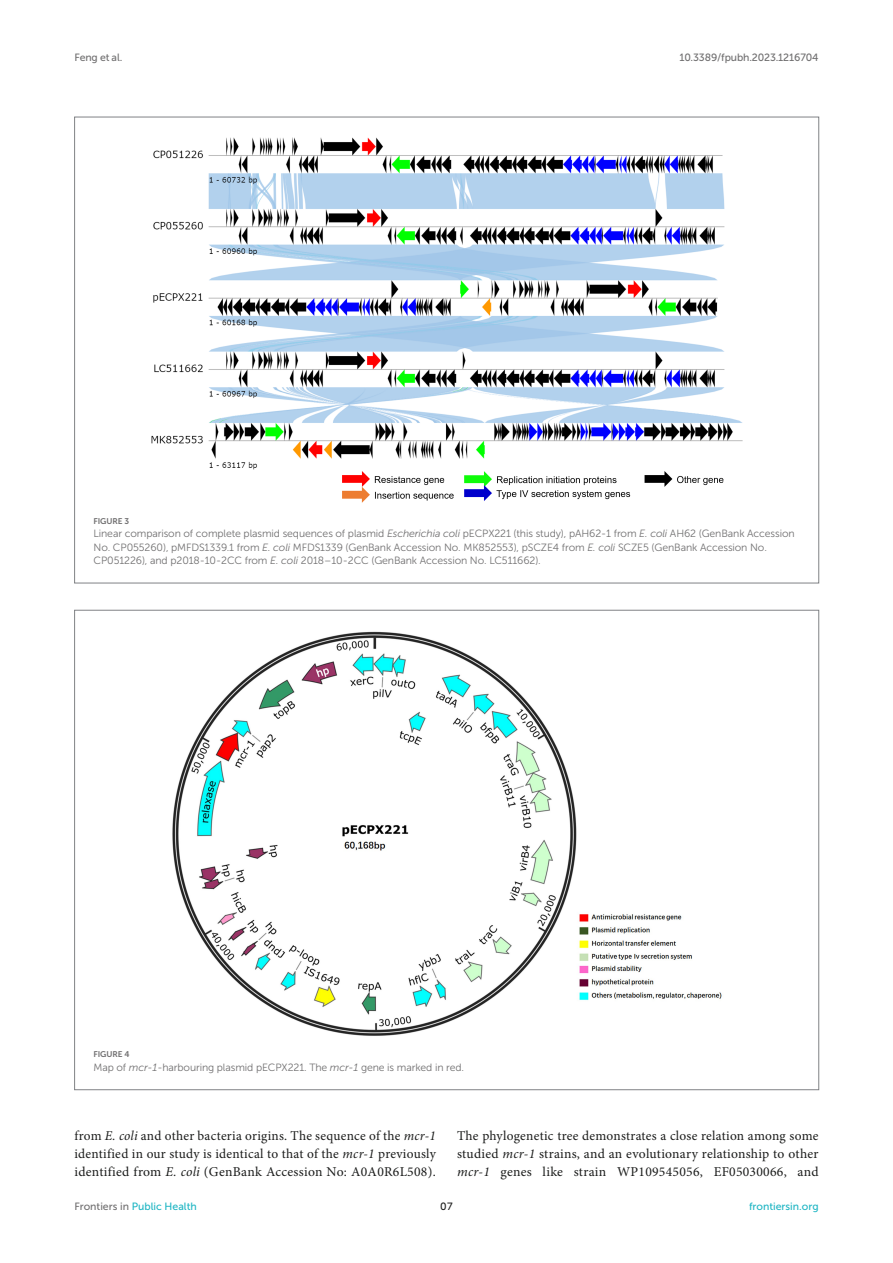
<style>
.page{position:relative;width:893px;height:1263px;background:#fff}
.page>*{position:absolute;margin:0;border:0;box-sizing:border-box;transform-origin:0 0}
.TEXT{font:13.5px/18px "Minion Pro";letter-spacing:.02em;color:#1b1c1b;text-align:justify}
.FIG_LEG{font:10.5px/13.5px "Museo Sans 300";letter-spacing:-.01em;color:#706f70}
.t1{font:10.5px "Museo Sans 500";color:#1db5c3}
.t2{font:10.5px "Museo Sans 500";letter-spacing:-.015em;color:#706f70}
.t3{font:10.5px "Museo Sans 500";color:#1b1c1b}
.FIG_HD{font:8.25px "Museo Sans 700";letter-spacing:-.01em;color:#706f70}
.s1{font-style:italic}
.s2{color:#706f70}
</style>
<div class="page">
<img style="left:151px;top:137px;width:592px;height:366px">
<img style="left:172px;top:631px;width:550px;height:405px">
<p class="t2" style="left:74px;top:51px;width:49px">Feng et al.</p>
<p class="t2" style="left:679px;top:51px;width:141px">10.3389/fpubh.2023.1216704</p>
<p class="FIG_HD" style="left:94px;top:516px;width:37px">FIGURE 3</p>
<p class="FIG_LEG" style="left:94px;top:527px;width:703px">Linear comparison of complete plasmid sequences of plasmid <span class="s1">Escherichia coli</span> pECPX221 (this study), pAH62-1 from <span class="s1">E. coli</span> AH62 (GenBank Accession<br>No. CP055260), pMFDS1339.1 from <span class="s1">E. coli</span> MFDS1339 (GenBank Accession No. MK852553), pSCZE4 from <span class="s1">E. coli</span> SCZE5 (GenBank Accession No.<br>CP051226), and p2018-10-2CC from <span class="s1">E. coli</span> 2018–10-2CC (GenBank Accession No. LC511662).</p>
<p class="FIG_HD" style="left:94px;top:1050px;width:37px">FIGURE 4</p>
<p class="FIG_LEG" style="left:94px;top:1060px;width:372px">Map of <span class="s1">mcr-1</span>-harbouring plasmid pECPX221. The <span class="s1">mcr-1</span> gene is marked in red.</p>
<p class="TEXT" style="left:74px;top:1127px;width:363px">from <span class="s1">E. coli</span> and other bacteria origins. The sequence of the <span class="s1">mcr-1 </span>identified in our study is identical to that of the <span class="s1">mcr-1</span> previously identified from <span class="s1">E. coli</span> (GenBank Accession No: A0A0R6L508).</p>
<p class="TEXT" style="left:457px;top:1127px;width:363px">The phylogenetic tree demonstrates a close relation among some studied <span class="s1">mcr-1</span> strains, and an evolutionary relationship to other <span class="s1">mcr-1</span> genes like strain WP109545056, EF05030066, and</p>
<p class="t1" style="left:74px;top:1200px;width:124px"><span class="s2">Frontiers in</span> Public Health</p>
<p class="t3" style="left:440px;top:1200px;width:14px">07</p>
<p class="t1" style="left:749px;top:1200px;width:71px">frontiersin.org</p>
</div>
